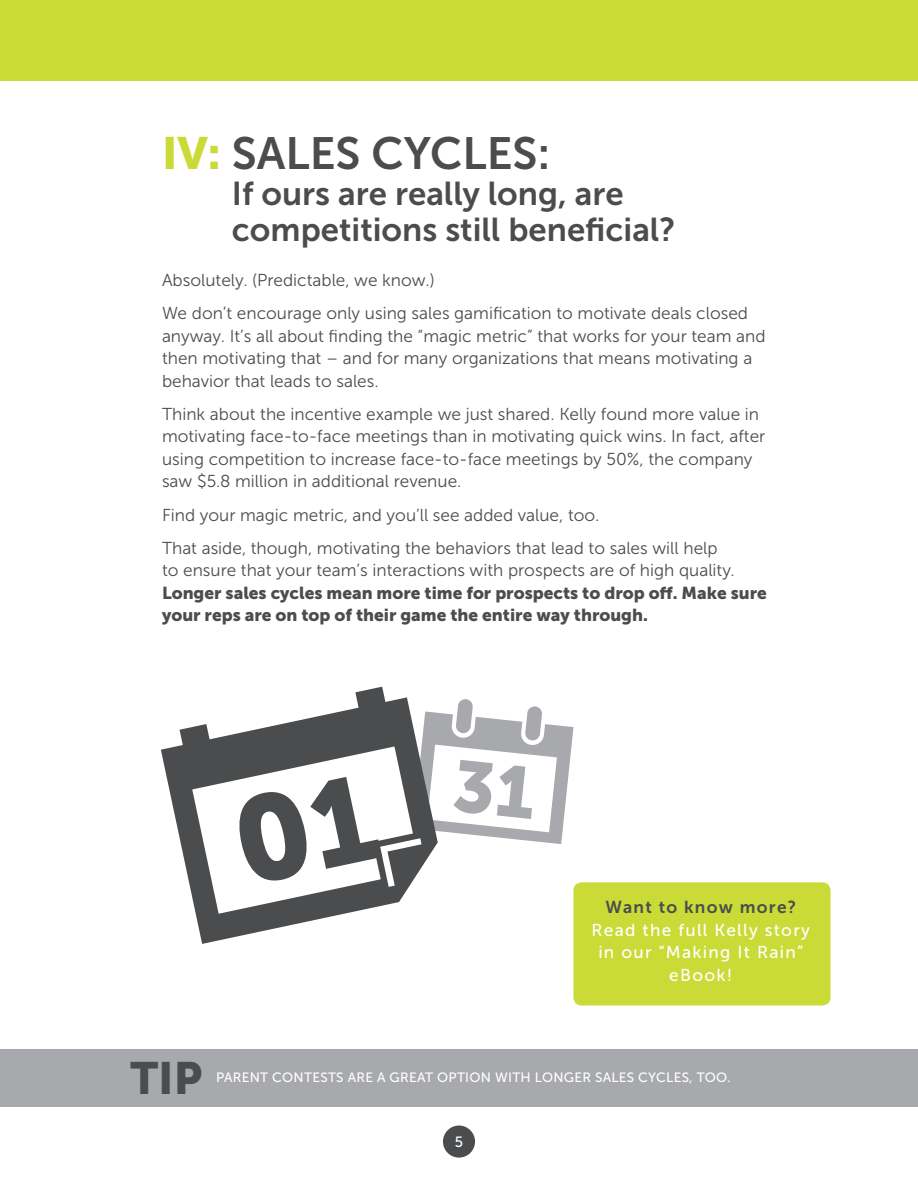
<style>
.page{position:relative;width:918px;height:1188px;background:#fff}
.page>*{position:absolute;margin:0;border:0;box-sizing:border-box;transform-origin:0 0}
.t1{font:45px "Museo Sans 700";color:#4b4c4d}
.t2{font:45px "Museo Sans 900";color:#4b4c4d}
.t3{font:33px/36px "Museo Sans 700";color:#4b4c4d}
.t4{font:17.25px/22.5px "Museo Sans 300";color:#4b4c4d}
.t5{font:17.25px/22.5px "Museo Sans 500";letter-spacing:.075em;color:#fff;text-align:center}
.t6{font:17.25px "Museo Sans 700";letter-spacing:.075em;color:#4b4c4d}
.t7{font:14.85px "Museo Sans 500";color:#fff}
.t8{font:13.5px "Museo Sans 500";letter-spacing:.02em;color:#fff}
.s1{font-family:"Museo Sans 900";color:#cadb37}
.s2{font-family:"Museo Sans 900"}
</style>
<div class="page">
<div style="left:443px;top:1126px;width:32px;height:32px;background:#4b4c4d;border-radius:50%"></div>
<div style="left:0;top:0;width:918px;height:81px;background:#cadb37"></div>
<div style="left:573px;top:882px;width:258px;height:123px;background:#cadb37;border-radius:8px"></div>
<div style="left:0;top:1050px;width:918px;height:57px;background:#a8a9ad"></div>
<svg style="left:161px;top:687px;width:247px;height:257px"></svg>
<svg style="left:192px;top:699px;width:381px;height:215px"></svg>
<p class="t1" style="left:162px;top:128px;width:390px"><span class="s1">IV:</span> SALES CYCLES:</p>
<p class="t3" style="left:232px;top:175px;width:445px">If ours are really long, are competitions still beneficial?</p>
<p class="t4" style="left:162px;top:269px;width:274px">Absolutely. (Predictable, we know.)</p>
<p class="t4" style="left:162px;top:302px;width:605px">We don’t encourage only using sales gamification to motivate deals closed anyway. It’s all about finding the “magic metric” that works for your team and then motivating that – and for many organizations that means motivating a behavior that leads to sales.</p>
<p class="t4" style="left:162px;top:403px;width:605px">Think about the incentive example we just shared. Kelly found more value in motivating face-to-face meetings than in motivating quick wins. In fact, after using competition to increase face-to-face meetings by 50%, the company saw $5.8 million in additional revenue.</p>
<p class="t4" style="left:162px;top:504px;width:439px">Find your magic metric, and you’ll see added value, too.</p>
<p class="t4" style="left:162px;top:537px;width:606px">That aside, though, motivating the behaviors that lead to sales will help<br>to ensure that your team’s interactions with prospects are of high quality.<br><span class="s2">Longer sales cycles mean more time for prospects to drop off. Make sure your reps are on top of their game the entire way through.</span></p>
<p class="t6" style="left:605px;top:898px;width:192px">Want to know more?</p>
<p class="t5" style="left:592px;top:919px;width:220px">Read the full Kelly story in our “Making It Rain” eBook!</p>
<p class="t2" style="left:130px;top:1052px;width:73px">TIP</p>
<p class="t8" style="left:216px;top:1070px;width:516px">PARENT CONTESTS ARE A GREAT OPTION WITH LONGER SALES CYCLES, TOO.</p>
<p class="t7" style="left:455px;top:1134px;width:10px">5</p>
</div>
